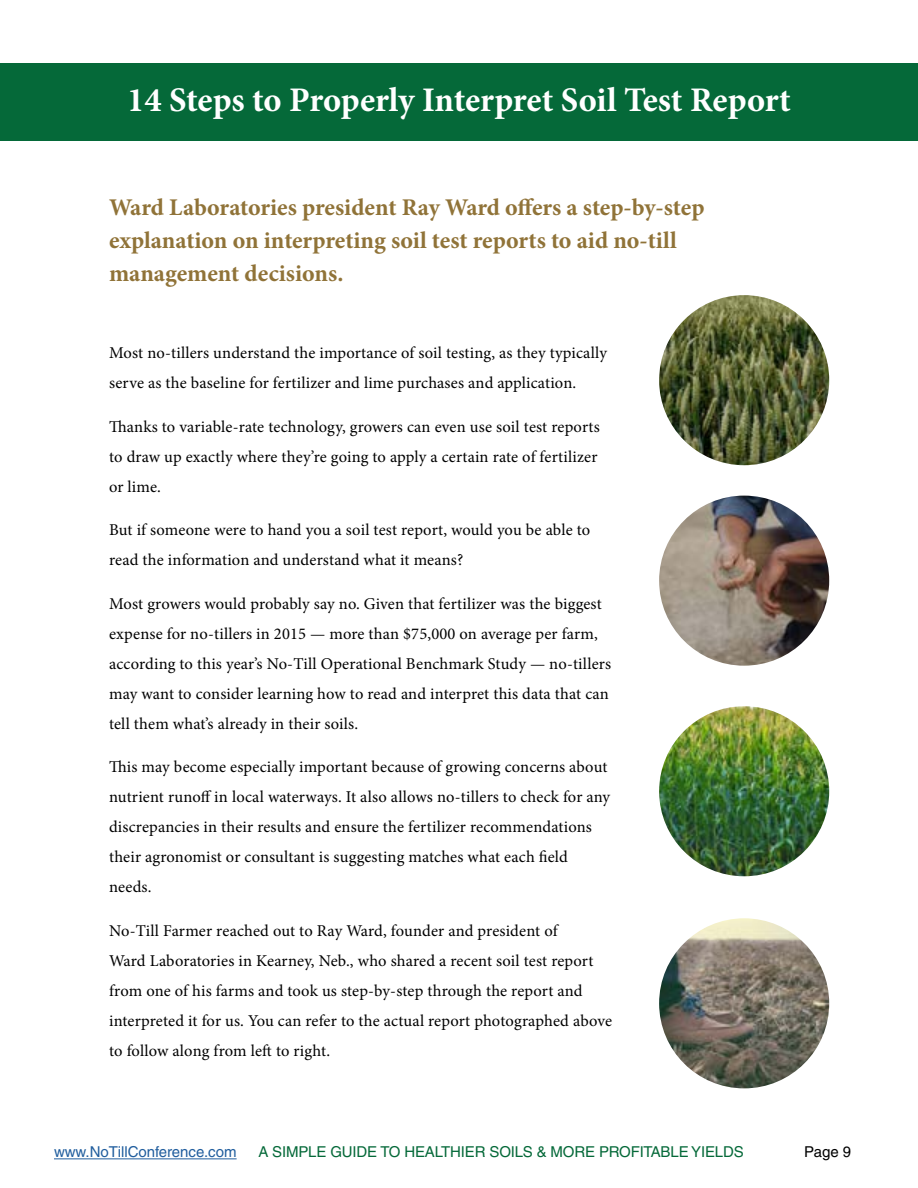
<style>
.page{position:relative;width:918px;height:1188px;background:#fff}
.page>*{position:absolute;margin:0;border:0;box-sizing:border-box;transform-origin:0 0}
.t1{font:700 34.5px "Minion Pro";letter-spacing:-.005em;color:#fff}
.t2{font:700 24px/33px "Minion Pro";letter-spacing:-.005em;color:#907338}
.t3{font:16.5px/30px "Minion Pro";letter-spacing:.005em;color:#000}
.t4{font:15px "Helvetica LT Std";letter-spacing:-.01em;color:#056939}
.t5{font:15px "Helvetica LT Std";color:#215e9e}
.t6{font:15px "Helvetica LT Std";color:#000}
</style>
<div class="page">
<hr style="left:54px;top:1158px;width:183px;height:1px;background:#215e9e">
<div style="left:0;top:63px;width:918px;height:77px;background:#056939"></div>
<img style="left:659px;top:295px;width:170px;height:170px;border-radius:85px">
<img style="left:659px;top:496px;width:170px;height:170px;border-radius:85px">
<img style="left:659px;top:706px;width:170px;height:170px;border-radius:85px">
<img style="left:659px;top:918px;width:170px;height:170px;border-radius:85px">
<h1 class="t1" style="left:127px;top:75px;width:665px">14 Steps to Properly Interpret Soil Test Report</h1>
<h2 class="t2" style="left:109px;top:191px;width:597px">Ward Laboratories president Ray Ward offers a step-by-step explanation on interpreting soil test reports to aid no-till management decisions.</h2>
<p class="t3" style="left:109px;top:338px;width:499px">Most no-tillers understand the importance of soil testing, as they typically serve as the baseline for fertilizer and lime purchases and application.</p>
<p class="t3" style="left:109px;top:412px;width:492px">Thanks to variable-rate technology, growers can even use soil test reports to draw up exactly where they’re going to apply a certain rate of fertilizer or lime.</p>
<p class="t3" style="left:109px;top:515px;width:483px">But if someone were to hand you a soil test report, would you be able to read the information and understand what it means?</p>
<p class="t3" style="left:109px;top:589px;width:504px">Most growers would probably say no. Given that fertilizer was the biggest expense for no-tillers in 2015 — more than $75,000 on average per farm, according to this year’s No-Till Operational Benchmark Study — no-tillers may want to consider learning how to read and interpret this data that can tell them what’s already in their soils.</p>
<p class="t3" style="left:109px;top:752px;width:503px">This may become especially important because of growing concerns about nutrient runoff in local waterways. It also allows no-tillers to check for any discrepancies in their results and ensure the fertilizer recommendations their agronomist or consultant is suggesting matches what each field needs.</p>
<p class="t3" style="left:109px;top:916px;width:504px">No-Till Farmer reached out to Ray Ward, founder and president of<br>Ward Laboratories in Kearney, Neb., who shared a recent soil test report from one of his farms and took us step-by-step through the report and interpreted it for us. You can refer to the actual report photographed above to follow along from left to right.</p>
<p class="t5" style="left:54px;top:1143px;width:184px">www.NoTillConference.com</p>
<p class="t4" style="left:258px;top:1143px;width:487px">A SIMPLE GUIDE TO HEALTHIER SOILS &amp; MORE PROFITABLE YIELDS</p>
<p class="t6" style="left:804px;top:1143px;width:48px">Page 9</p>
</div>
